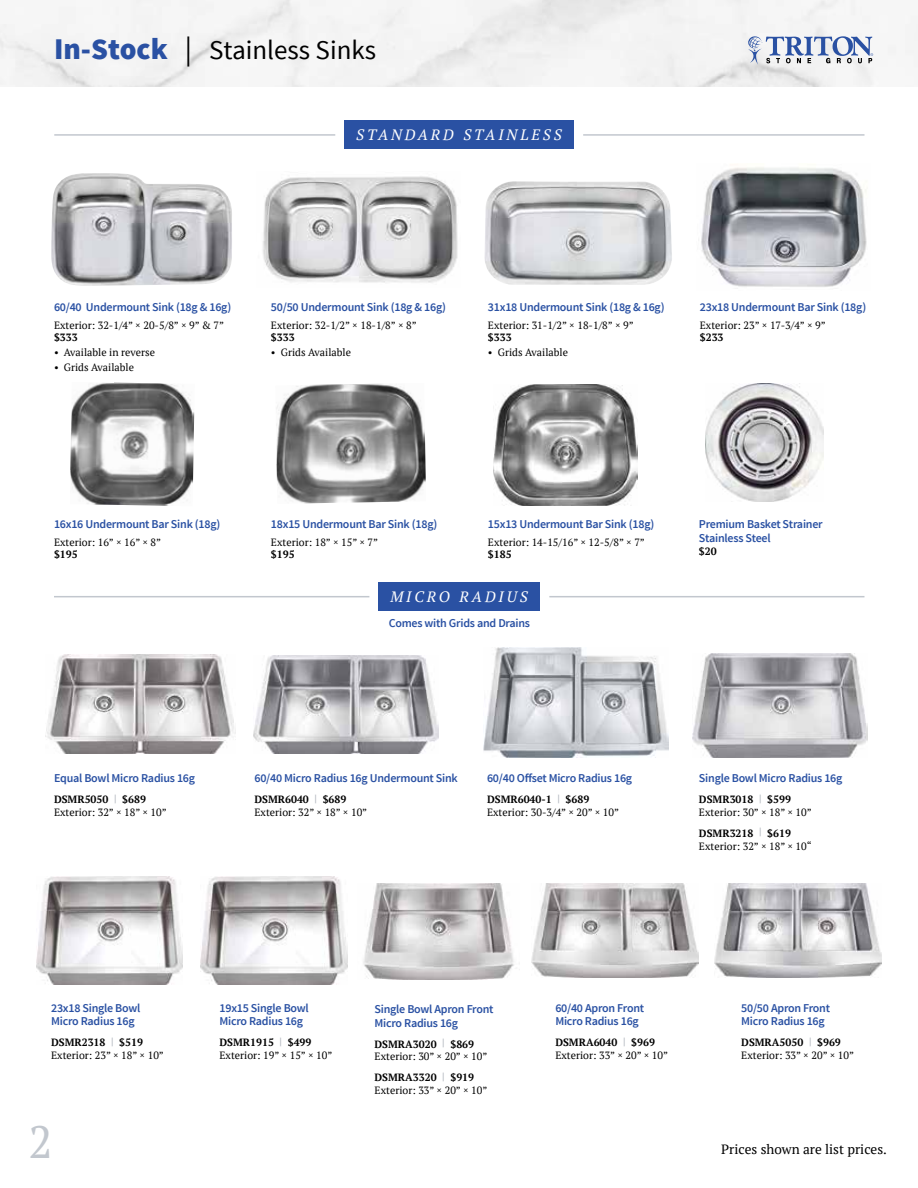
<style>
.page{position:relative;width:918px;height:1188px;background:#fff}
.page>*{position:absolute;margin:0;border:0;box-sizing:border-box;transform-origin:0 0}
.t1{font:45px "PT Serif";color:#c2c7ce}
.t2{font:27px "Source Sans Pro";color:#000}
.t3{font:italic 15px "PT Serif";letter-spacing:.2em;color:#fff}
.t4{font:13.5px "PT Serif";color:#000}
.t5{font:600 12px/13.5px "Source Sans Pro";letter-spacing:-.02em;color:#2a51a3}
.t6{font:10.5px/12.6px "PT Serif";color:#000}
.t7{font:700 10.5px "PT Serif";color:#000}
.s1{font-weight:900;font-size:30px;color:#2a51a3}
.s2{font-size:30px}
.s3{font-weight:700}
.s4{font-weight:700;color:#b0b5bd}
</style>
<div class="page">
<div style="left:344px;top:121px;width:230px;height:28px;background:#2a51a3"></div>
<div style="left:378px;top:582px;width:162px;height:29px;background:#2a51a3"></div>
<img style="left:46px;top:654px;width:189px;height:100px">
<img style="left:36px;top:877px;width:147px;height:108px">
<img style="left:201px;top:877px;width:146px;height:108px">
<img style="left:532px;top:883px;width:167px;height:94px">
<img style="left:714px;top:883px;width:167px;height:94px">
<img style="left:363px;top:884px;width:151px;height:96px">
<img style="left:253px;top:655px;width:185px;height:98px">
<img style="left:483px;top:648px;width:186px;height:110px">
<img style="left:693px;top:654px;width:174px;height:104px">
<hr style="left:54px;top:596px;width:315px;height:1px;background:#c2c7ce">
<img style="left:51px;top:173px;width:181px;height:113px">
<img style="left:262px;top:176px;width:196px;height:107px">
<img style="left:484px;top:181px;width:188px;height:104px">
<img style="left:701px;top:167px;width:166px;height:120px">
<img style="left:70px;top:382px;width:125px;height:124px">
<img style="left:276px;top:383px;width:150px;height:121px">
<img style="left:493px;top:385px;width:144px;height:120px">
<img style="left:705px;top:383px;width:119px;height:118px">
<hr style="left:54px;top:134px;width:281px;height:2px;background:#c2c7ce">
<hr style="left:583px;top:134px;width:281px;height:2px;background:#c2c7ce">
<hr style="left:549px;top:596px;width:315px;height:1px;background:#c2c7ce">
<svg style="left:747px;top:35px;width:126px;height:30px"></svg>
<h2 class="t2" style="left:54px;top:33px;width:324px"><span class="s1">In-Stock</span> <span class="s2">|</span> Stainless Sinks</h2>
<h3 class="t3" style="left:356px;top:125px;width:207px">STANDARD STAINLESS</h3>
<p class="t5" style="left:54px;top:300px;width:179px">60/40 Undermount Sink (18g &amp; 16g)</p>
<p class="t6" style="left:54px;top:319px;width:172px">Exterior: 32-1/4” × 20-5/8” × 9” &amp; 7”</p>
<p class="t7" style="left:54px;top:331px;width:25px">$333</p>
<p class="t6" style="left:54px;top:346px;width:102px">• Available in reverse</p>
<p class="t6" style="left:54px;top:361px;width:82px">• Grids Available</p>
<p class="t5" style="left:271px;top:300px;width:177px">50/50 Undermount Sink (18g &amp; 16g)</p>
<p class="t6" style="left:271px;top:319px;width:147px">Exterior: 32-1/2” × 18-1/8” × 8”</p>
<p class="t7" style="left:271px;top:331px;width:25px">$333</p>
<p class="t6" style="left:271px;top:346px;width:82px">• Grids Available</p>
<p class="t5" style="left:488px;top:300px;width:178px">31x18 Undermount Sink (18g &amp; 16g)</p>
<p class="t6" style="left:488px;top:319px;width:147px">Exterior: 31-1/2” × 18-1/8” × 9”</p>
<p class="t7" style="left:488px;top:331px;width:25px">$333</p>
<p class="t6" style="left:488px;top:346px;width:82px">• Grids Available</p>
<p class="t5" style="left:700px;top:300px;width:168px">23x18 Undermount Bar Sink (18g)</p>
<p class="t6" style="left:700px;top:319px;width:127px">Exterior: 23” × 17-3/4” × 9”</p>
<p class="t7" style="left:700px;top:331px;width:25px">$233</p>
<p class="t5" style="left:54px;top:517px;width:168px">16x16 Undermount Bar Sink (18g)</p>
<p class="t6" style="left:54px;top:536px;width:109px">Exterior: 16” × 16” × 8”</p>
<p class="t7" style="left:54px;top:548px;width:25px">$195</p>
<p class="t5" style="left:271px;top:517px;width:168px">18x15 Undermount Bar Sink (18g)</p>
<p class="t6" style="left:271px;top:536px;width:109px">Exterior: 18” × 15” × 7”</p>
<p class="t7" style="left:271px;top:548px;width:25px">$195</p>
<p class="t5" style="left:488px;top:517px;width:168px">15x13 Undermount Bar Sink (18g)</p>
<p class="t6" style="left:488px;top:536px;width:158px">Exterior: 14-15/16” × 12-5/8” × 7”</p>
<p class="t7" style="left:488px;top:548px;width:25px">$185</p>
<h3 class="t3" style="left:390px;top:587px;width:139px">MICRO RADIUS</h3>
<p class="t5" style="left:389px;top:617px;width:143px">Comes with Grids and Drains</p>
<p class="t5" style="left:699px;top:517px;width:125px;line-height:14.4px">Premium Basket Strainer<br>Stainless Steel</p>
<p class="t7" style="left:699px;top:544px;width:19px">$20</p>
<p class="t5" style="left:54px;top:772px;width:143px">Equal Bowl Micro Radius 16g</p>
<p class="t6" style="left:54px;top:793px;width:114px"><span class="s3">DSMR5050</span> <span class="s4">|</span> <span class="s3">$689<br></span>Exterior: 32” × 18” × 10”</p>
<p class="t5" style="left:254px;top:772px;width:205px">60/40 Micro Radius 16g Undermount Sink</p>
<p class="t6" style="left:254px;top:793px;width:114px"><span class="s3">DSMR6040</span> <span class="s4">|</span> <span class="s3">$689<br></span>Exterior: 32” × 18” × 10”</p>
<p class="t5" style="left:487px;top:772px;width:147px">60/40 Offset Micro Radius 16g</p>
<p class="t6" style="left:487px;top:793px;width:134px"><span class="s3">DSMR6040-1</span> <span class="s4">|</span> <span class="s3">$689<br></span>Exterior: 30-3/4” × 20” × 10”</p>
<p class="t5" style="left:699px;top:772px;width:145px">Single Bowl Micro Radius 16g</p>
<p class="t6" style="left:699px;top:793px;width:114px"><span class="s3">DSMR3018</span> <span class="s4">|</span> <span class="s3">$599<br></span>Exterior: 30” × 18” × 10”</p>
<p class="t6" style="left:699px;top:827px;width:114px"><span class="s3">DSMR3218</span> <span class="s4">|</span> <span class="s3">$619<br></span>Exterior: 32” × 18” × 10“</p>
<p class="t5" style="left:51px;top:1001px;width:91px">23x18 Single Bowl<br>Micro Radius 16g</p>
<p class="t6" style="left:51px;top:1036px;width:114px"><span class="s3">DSMR2318</span> <span class="s4">|</span> <span class="s3">$519<br></span>Exterior: 23” × 18” × 10”</p>
<h1 class="t1" style="left:29px;top:1113px;width:25px">2</h1>
<p class="t5" style="left:220px;top:1001px;width:91px">19x15 Single Bowl<br>Micro Radius 16g</p>
<p class="t6" style="left:220px;top:1036px;width:114px"><span class="s3">DSMR1915</span> <span class="s4">|</span> <span class="s3">$499<br></span>Exterior: 19” × 15” × 10”</p>
<p class="t5" style="left:375px;top:1003px;width:120px">Single Bowl Apron Front<br>Micro Radius 16g</p>
<p class="t6" style="left:375px;top:1037px;width:114px"><span class="s3">DSMRA3020</span> <span class="s4">|</span> <span class="s3">$869<br></span>Exterior: 30” × 20” × 10”</p>
<p class="t6" style="left:375px;top:1071px;width:114px"><span class="s3">DSMRA3320</span> <span class="s4">|</span> <span class="s3">$919<br></span>Exterior: 33” × 20” × 10”</p>
<p class="t5" style="left:555px;top:1001px;width:90px">60/40 Apron Front<br>Micro Radius 16g</p>
<p class="t6" style="left:555px;top:1036px;width:114px"><span class="s3">DSMRA6040</span> <span class="s4">|</span> <span class="s3">$969<br></span>Exterior: 33” × 20” × 10”</p>
<p class="t5" style="left:741px;top:1001px;width:90px">50/50 Apron Front<br>Micro Radius 16g</p>
<p class="t6" style="left:741px;top:1036px;width:114px"><span class="s3">DSMRA5050</span> <span class="s4">|</span> <span class="s3">$969<br></span>Exterior: 33” × 20” × 10”</p>
<p class="t4" style="left:721px;top:1141px;width:167px">Prices shown are list prices.</p>
</div>
